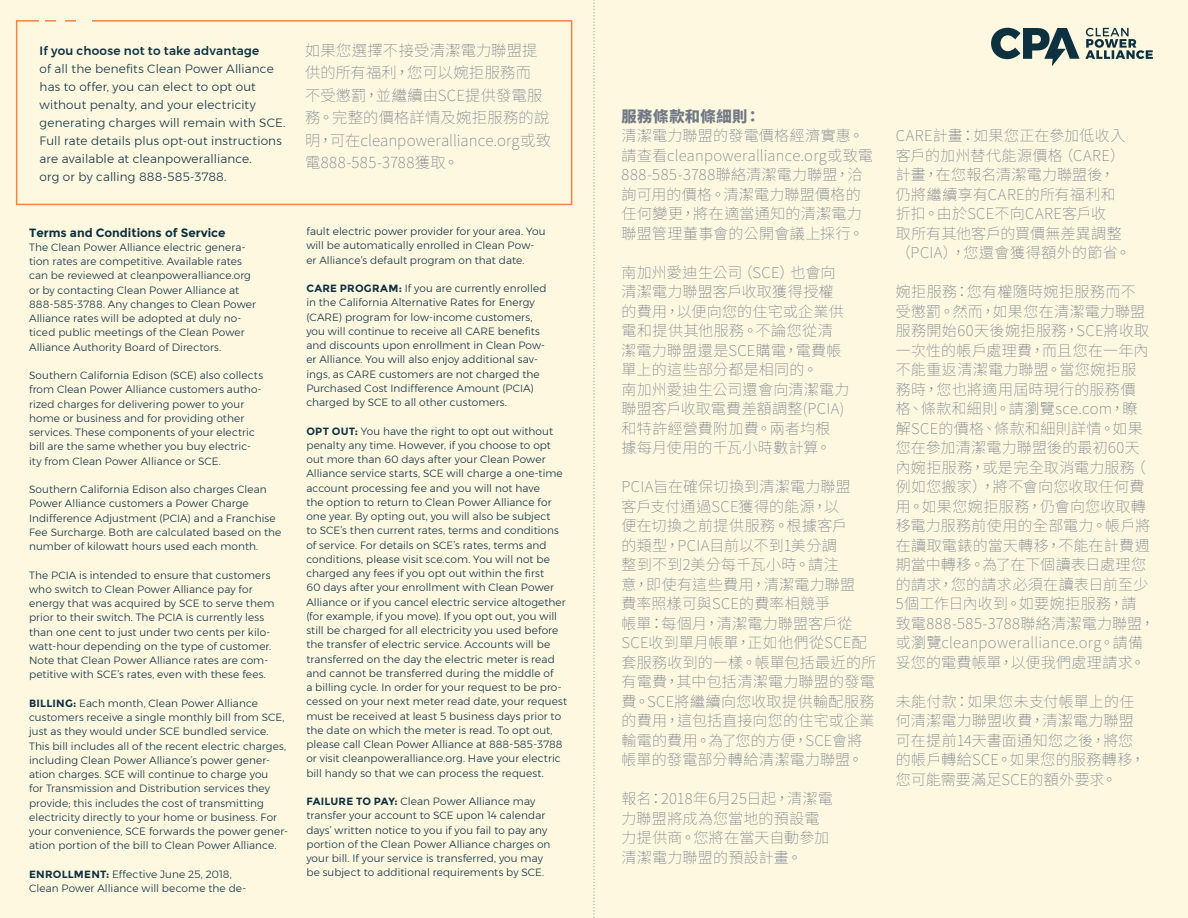
<style>
.page{position:relative;width:1188px;height:918px;background:#fef8e1}
.page>*{position:absolute;margin:0;border:0;box-sizing:border-box;transform-origin:0 0}
.t1{font:100 15.3px/22.5px "Noto Sans TC";letter-spacing:.01em;color:#717a86}
.t2{font:900 15.3px "Noto Sans TC";letter-spacing:.03em;color:#717a86}
.t3{font:100 15px/19.5px "Noto Sans TC";letter-spacing:.02em;color:#717a86}
.t4{font:300 12px/18px "Montserrat";letter-spacing:.015em;color:#0e3140}
.Body_Titles{font:700 12px "Montserrat";color:#0e3140}
.Body_Bold{font:300 10.5px/14.2px "Montserrat";letter-spacing:.01em;color:#0e3140}
.s1{font-weight:500}
.s2{font-weight:700}
</style>
<div class="page">
<div style="left:16px;top:20px;width:556px;height:185px;border:2px solid #f58546"></div>
<div style="left:76px;top:16px;width:16px;height:11px;background:#fef8e1"></div>
<div style="left:56px;top:16px;width:9px;height:11px;background:#fef8e1"></div>
<div style="left:40px;top:16px;width:5px;height:11px;background:#fef8e1"></div>
<svg style="left:593px;top:0;width:2px;height:918px"></svg>
<svg style="left:991px;top:28px;width:162px;height:38px"></svg>
<p class="t4" style="left:40px;top:42px;width:247px"><span class="s1">If you choose not to take advantage<br></span>of all the benefits Clean Power Alliance has to offer, you can elect to opt out without penalty, and your electricity generating charges will remain with SCE.<br>Full rate details plus opt-out instructions are available at cleanpoweralliance.<br>org or by calling 888-585-3788.</p>
<p class="t1" style="left:305px;top:39px;width:247px">如果您選擇不接受清潔電力聯盟提供的所有福利，您可以婉拒服務而<br>不受懲罰，並繼續由SCE提供發電服務。完整的價格詳情及婉拒服務的說明，可在cleanpoweralliance.org或致電888-585-3788獲取。</p>
<p class="Body_Titles" style="left:29px;top:225px;width:198px">Terms and Conditions of Service</p>
<p class="Body_Bold" style="left:29px;top:240px;width:228px">The Clean Power Alliance electric genera&shy;tion rates are competitive. Available rates can be reviewed at cleanpoweralliance.org or by contacting Clean Power Alliance at 888-585-3788. Any changes to Clean Power Alliance rates will be adopted at duly no&shy;ticed public meetings of the Clean Power Alliance Authority Board of Directors.</p>
<p class="Body_Bold" style="left:29px;top:368px;width:236px">Southern California Edison (SCE) also collects from Clean Power Alliance customers autho&shy;rized charges for delivering power to your home or business and for providing other services. These components of your electric bill are the same whether you buy electric&shy;ity from Clean Power Alliance or SCE.</p>
<p class="Body_Bold" style="left:29px;top:482px;width:254px">Southern California Edison also charges Clean Power Alliance customers a Power Charge Indifference Adjustment (PCIA) and a Franchise Fee Surcharge. Both are calculated based on the number of kilowatt hours used each month.</p>
<p class="Body_Bold" style="left:29px;top:568px;width:247px">The PCIA is intended to ensure that customers who switch to Clean Power Alliance pay for energy that was acquired by SCE to serve them prior to their switch. The PCIA is currently less than one cent to just under two cents per kilo&shy;watt-hour depending on the type of customer.<br>Note that Clean Power Alliance rates are com&shy;petitive with SCE’s rates, even with these fees.</p>
<p class="Body_Bold" style="left:29px;top:696px;width:260px"><span class="s2">BILLING:</span> Each month, Clean Power Alliance customers receive a single monthly bill from SCE, just as they would under SCE bundled service.<br>This bill includes all of the recent electric charges, including Clean Power Alliance’s power gener&shy;ation charges. SCE will continue to charge you<br>for Transmission and Distribution services they provide; this includes the cost of transmitting electricity directly to your home or business. For your convenience, SCE forwards the power gener&shy;ation portion of the bill to Clean Power Alliance.</p>
<p class="Body_Bold" style="left:29px;top:867px;width:219px"><span class="s2">ENROLLMENT:</span> Effective June 25, 2018,<br>Clean Power Alliance will become the de-</p>
<p class="Body_Bold" style="left:306px;top:224px;width:241px">fault electric power provider for your area. You will be automatically enrolled in Clean Pow&shy;er Alliance’s default program on that date.</p>
<p class="Body_Bold" style="left:306px;top:281px;width:242px"><span class="s2">CARE PROGRAM:</span> If you are currently enrolled in the California Alternative Rates for Energy (CARE) program for low-income customers, you will continue to receive all CARE benefits and discounts upon enrollment in Clean Pow&shy;er Alliance. You will also enjoy additional sav&shy;ings, as CARE customers are not charged the Purchased Cost Indifference Amount (PCIA) charged by SCE to all other customers.</p>
<p class="Body_Bold" style="left:306px;top:424px;width:262px"><span class="s2">OPT OUT:</span> You have the right to opt out without penalty any time. However, if you choose to opt out more than 60 days after your Clean Power Alliance service starts, SCE will charge a one-time account processing fee and you will not have<br>the option to return to Clean Power Alliance for one year. By opting out, you will also be subject<br>to SCE’s then current rates, terms and conditions of service. For details on SCE’s rates, terms and conditions, please visit sce.com. You will not be charged any fees if you opt out within the first<br>60 days after your enrollment with Clean Power Alliance or if you cancel electric service altogether (for example, if you move). If you opt out, you will still be charged for all electricity you used before the transfer of electric service. Accounts will be transferred on the day the electric meter is read and cannot be transferred during the middle of<br>a billing cycle. In order for your request to be pro&shy;cessed on your next meter read date, your request must be received at least 5 business days prior to the date on which the meter is read. To opt out, please call Clean Power Alliance at 888-585-3788 or visit cleanpoweralliance.org. Have your electric bill handy so that we can process the request.</p>
<p class="Body_Bold" style="left:306px;top:794px;width:246px"><span class="s2">FAILURE TO PAY:</span> Clean Power Alliance may transfer your account to SCE upon 14 calendar days’ written notice to you if you fail to pay any portion of the Clean Power Alliance charges on your bill. If your service is transferred, you may be subject to additional requirements by SCE.</p>
<p class="t2" style="left:622px;top:108px;width:140px">服務條款和條細則：</p>
<p class="t3" style="left:622px;top:126px;width:253px">清潔電力聯盟的發電價格經濟實惠。請查看cleanpoweralliance.org或致電<br>888-585-3788聯絡清潔電力聯盟，洽詢可用的價格。清潔電力聯盟價格的任何變更，將在適當通知的清潔電力聯盟管理董事會的公開會議上採行。</p>
<p class="t3" style="left:622px;top:263px;width:224px">南加州愛迪生公司（SCE）也會向清潔電力聯盟客戶收取獲得授權的費用，以便向您的住宅或企業供電和提供其他服務。不論您從清潔電力聯盟還是SCE購電，電費帳單上的這些部分都是相同的。</p>
<p class="t3" style="left:622px;top:380px;width:229px">南加州愛迪生公司還會向清潔電力聯盟客戶收取電費差額調整(PCIA)和特許經營費附加費。兩者均根<br>據每月使用的千瓦小時數計算。</p>
<p class="t3" style="left:622px;top:477px;width:235px">PCIA旨在確保切換到清潔電力聯盟客戶支付通過SCE獲得的能源，以便在切換之前提供服務。根據客戶的類型，PCIA目前以不到1美分調整到不到2美分每千瓦小時。請注意，即使有這些費用，清潔電力聯盟費率照樣可與SCE的費率相競爭</p>
<p class="t3" style="left:622px;top:614px;width:256px">帳單：每個月，清潔電力聯盟客戶從<br>SCE收到單月帳單，正如他們從SCE配套服務收到的一樣。帳單包括最近的所有電費，其中包括清潔電力聯盟的發電費。SCE將繼續向您收取提供輸配服務的費用，這包括直接向您的住宅或企業輸電的費用。為了您的方便，SCE會將帳單的發電部分轉給清潔電力聯盟。</p>
<p class="t3" style="left:622px;top:789px;width:213px">報名：2018年6月25日起，清潔電力聯盟將成為您當地的預設電力提供商。您將在當天自動參加清潔電力聯盟的預設計畫。</p>
<p class="t3" style="left:896px;top:126px;width:236px">CARE計畫：如果您正在參加低收入客戶的加州替代能源價格（CARE）計畫，在您報名清潔電力聯盟後，仍將繼續享有CARE的所有福利和折扣。由於SCE不向CARE客戶收<br>取所有其他客戶的買價無差異調整（PCIA），您還會獲得額外的節省。</p>
<p class="t3" style="left:896px;top:282px;width:260px">婉拒服務：您有權隨時婉拒服務而不受懲罰。然而，如果您在清潔電力聯盟服務開始60天後婉拒服務，SCE將收取一次性的帳戶處理費，而且您在一年內不能重返清潔電力聯盟。當您婉拒服務時，您也將適用屆時現行的服務價<br>格、條款和細則。請瀏覽sce.com，瞭解SCE的價格、條款和細則詳情。如果您在參加清潔電力聯盟後的最初60天內婉拒服務，或是完全取消電力服務（例如您搬家），將不會向您收取任何費用。如果您婉拒服務，仍會向您收取轉移電力服務前使用的全部電力。帳戶將在讀取電錶的當天轉移，不能在計費週期當中轉移。為了在下個讀表日處理您的請求，您的請求必須在讀表日前至少<br>5個工作日內收到。如要婉拒服務，請致電888-585-3788聯絡清潔電力聯盟，或瀏覽cleanpoweralliance.org。請備妥您的電費帳單，以便我們處理請求。</p>
<p class="t3" style="left:896px;top:692px;width:251px">未能付款：如果您未支付帳單上的任何清潔電力聯盟收費，清潔電力聯盟可在提前14天書面通知您之後，將您的帳戶轉給SCE。如果您的服務轉移，您可能需要滿足SCE的額外要求。</p>
</div>
